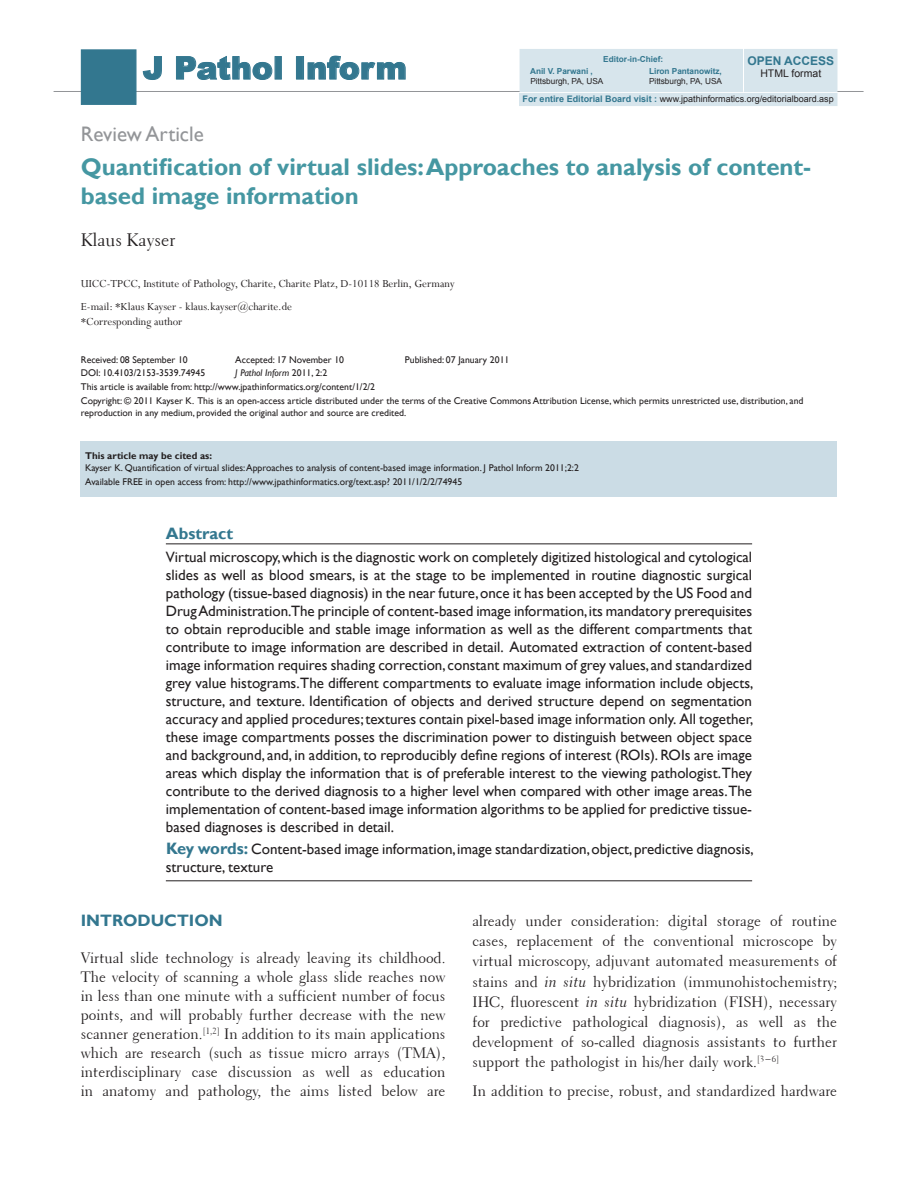
<style>
.page{position:relative;width:918px;height:1188px;background:#fff}
.page>*{position:absolute;margin:0;border:0;box-sizing:border-box;transform-origin:0 0}
.t1{font:900 31.5px "Arial";color:#33778f}
.Article_title{font:700 24px/28.8px "Gill Sans";color:#4597a2}
.Article_Type{font:21px "Gill Sans";color:#939598}
.Author_name{font:18px "Transitional 521 BT Roman A";color:#231f20}
.Abstract_Heading{font:700 16.5px "Gill Sans";color:#33778f}
.Abstract_text{font:15px/18px "Gill Sans";color:#231f20;text-align:justify}
.TX{font:15px/19px "Transitional 521 BT Roman A";color:#231f20;text-align:justify}
.Keywords{font:15px/18px "Gill Sans";color:#231f20}
.Author_dept{font:12px "Perpetua";color:#231f20}
.E-mails{font:12px/15px "Perpetua";color:#231f20}
.t2{font:700 12px "Arial";color:#33778f}
.t3{font:10.5px "Arial";color:#231f20}
.Published{font:9.75px/11.7px "Gill Sans";color:#231f20}
.Published-2{font:700 9.75px "Gill Sans";color:#231f20}
.Published-3{font:italic 9.75px "Gill Sans";color:#231f20}
.t4{font:9px "Arial";color:#231f20}
.t5{font:700 8.25px "Arial";letter-spacing:-.005em;color:#33778f}
.t6{font:8.25px "Arial";letter-spacing:-.005em;color:#231f20}
.s1{font-weight:700;color:#33778f}
.s2{font-style:normal}
.s3{font-weight:700;font-size:16.5px;color:#33778f}
.s4{font-family:"Transitional 521 BT Cursive A"}
</style>
<div class="page">
<hr style="left:54px;top:91px;width:810px;height:1px;background:#939598">
<svg style="left:143px;top:56px;width:19px;height:24px"></svg>
<svg style="left:176px;top:56px;width:96px;height:24px"></svg>
<div style="left:275px;top:56px;width:7px;height:23px;border:1px solid #33778f"></div>
<div style="left:296px;top:56px;width:8px;height:23px;border:1px solid #33778f"></div>
<svg style="left:308px;top:56px;width:98px;height:24px"></svg>
<div style="left:81px;top:49px;width:56px;height:56px;background:#33778f;border:1px solid #33778f"></div>
<div style="left:520px;top:49px;width:222px;height:43px;background:#d7e5ec"></div>
<div style="left:520px;top:93px;width:317px;height:13px;background:#d7e5ec"></div>
<div style="left:745px;top:49px;width:92px;height:43px;background:#d7e5ec"></div>
<div style="left:81px;top:441px;width:756px;height:55px;background:#cbdce5"></div>
<hr style="left:166px;top:544px;width:586px;height:1px;background:#231f20">
<hr style="left:166px;top:880px;width:586px;height:1px;background:#231f20">
<p class="t1" style="left:143px;top:45px;width:266px">J Pathol Inform</p>
<p class="t5" style="left:603px;top:54px;width:62px">Editor-in-Chief:</p>
<p class="t2" style="left:747px;top:53px;width:88px">OPEN ACCESS</p>
<p class="t3" style="left:760px;top:67px;width:62px">HTML format</p>
<p class="t5" style="left:530px;top:66px;width:64px">Anil V. Parwani ,</p>
<p class="t5" style="left:649px;top:66px;width:74px">Liron Pantanowitz,</p>
<p class="t6" style="left:530px;top:76px;width:74px">Pittsburgh, PA, USA</p>
<p class="t6" style="left:649px;top:76px;width:74px">Pittsburgh, PA, USA</p>
<p class="t4" style="left:523px;top:93px;width:313px"><span class="s1">For entire Editorial Board visit :</span> www.jpathinformatics.org/editorialboard.asp</p>
<p class="Article_Type" style="left:81px;top:122px;width:124px">Review Article</p>
<p class="Article_title" style="left:81px;top:153px;width:732px">Quantification of virtual slides: Approaches to analysis of content&shy;based image information</p>
<p class="Author_name" style="left:81px;top:229px;width:96px">Klaus Kayser</p>
<p class="Author_dept" style="left:81px;top:276px;width:376px">UICC-TPCC, Institute of Pathology, Charite, Charite Platz, D-10118 Berlin, Germany</p>
<p class="E-mails" style="left:81px;top:299px;width:213px">E-mail: *Klaus Kayser - klaus.kayser@charite.de *Corresponding author</p>
<p class="Published" style="left:81px;top:354px;width:108px">Received: 08 September 10</p>
<p class="Published" style="left:235px;top:354px;width:110px">Accepted: 17 November 10</p>
<p class="Published" style="left:405px;top:354px;width:106px">Published: 07 January 2011</p>
<p class="Published" style="left:81px;top:367px;width:126px">DOI: 10.4103/2153-3539.74945</p>
<p class="Published-3" style="left:235px;top:367px;width:93px">J Pathol Inform <span class="s2">2011, 2:2</span></p>
<p class="Published" style="left:81px;top:381px;width:296px">This article is available from: http://www.jpathinformatics.org/content/1/2/2</p>
<p class="Published" style="left:81px;top:395px;width:724px">Copyright: © 2011 Kayser K. This is an open-access article distributed under the terms of the Creative Commons Attribution License, which permits unrestricted use, distribution, and reproduction in any medium, provided the original author and source are credited.</p>
<p class="Published-2" style="left:85px;top:450px;width:128px">This article may be cited as:</p>
<p class="Published" style="left:85px;top:462px;width:495px">Kayser K. Quantification of virtual slides: Approaches to analysis of content-based image information. J Pathol Inform 2011;2:2</p>
<p class="Published" style="left:85px;top:476px;width:379px">Available FREE in open access from: http://www.jpathinformatics.org/text.asp? 2011/1/2/2/74945</p>
<p class="Abstract_Heading" style="left:166px;top:524px;width:69px">Abstract</p>
<p class="Abstract_text" style="left:166px;top:548px;width:589px">Virtual microscopy, which is the diagnostic work on completely digitized histological and cytological slides as well as blood smears, is at the stage to be implemented in routine diagnostic surgical pathology (tissue-based diagnosis) in the near future, once it has been accepted by the US Food and Drug Administration.The principle of content-based image information, its mandatory prerequisites to obtain reproducible and stable image information as well as the different compartments that contribute to image information are described in detail. Automated extraction of content-based image information requires shading correction, constant maximum of grey values, and standardized grey value histograms.The different compartments to evaluate image information include objects, structure, and texture. Identification of objects and derived structure depend on segmentation accuracy and applied procedures; textures contain pixel-based image information only. All together, these image compartments posses the discrimination power to distinguish between object space and background, and, in addition, to reproducibly define regions of interest (ROIs). ROIs are image areas which display the information that is of preferable interest to the viewing pathologist. They contribute to the derived diagnosis to a higher level when compared with other image areas.The implementation of content-based image information algorithms to be applied for predictive tissue&shy;based diagnoses is described in detail.</p>
<p class="Keywords" style="left:166px;top:840px;width:589px"><span class="s3">Key words:</span> Content-based image information, image standardization, object, predictive diagnosis, structure, texture</p>
<h1 class="Abstract_Heading" style="left:81px;top:910px;width:143px">INTRODUCTION</h1>
<p class="TX" style="left:81px;top:948px;width:366px">Virtual slide technology is already leaving its childhood.<br>The velocity of scanning a whole glass slide reaches now in less than one minute with a sufficient number of focus points, and will probably further decrease with the new scanner generation.<sup>[1,2]</sup> In addition to its main applications which are research (such as tissue micro arrays (TMA), interdisciplinary case discussion as well as education in anatomy and pathology, the aims listed below are</p>
<p class="TX" style="left:472px;top:911px;width:366px;line-height:20.2px">already under consideration: digital storage of routine cases, replacement of the conventional microscope by virtual microscopy, adjuvant automated measurements of stains and <span class="s4">in situ</span> hybridization (immunohistochemistry; IHC, fluorescent <span class="s4">in situ</span> hybridization (FISH), necessary for predictive pathological diagnosis), as well as the development of so-called diagnosis assistants to further support the pathologist in his/her daily work.<sup>[3−6]</sup></p>
<p class="TX" style="left:472px;top:1082px;width:366px">In addition to precise, robust, and standardized hardware</p>
</div>
